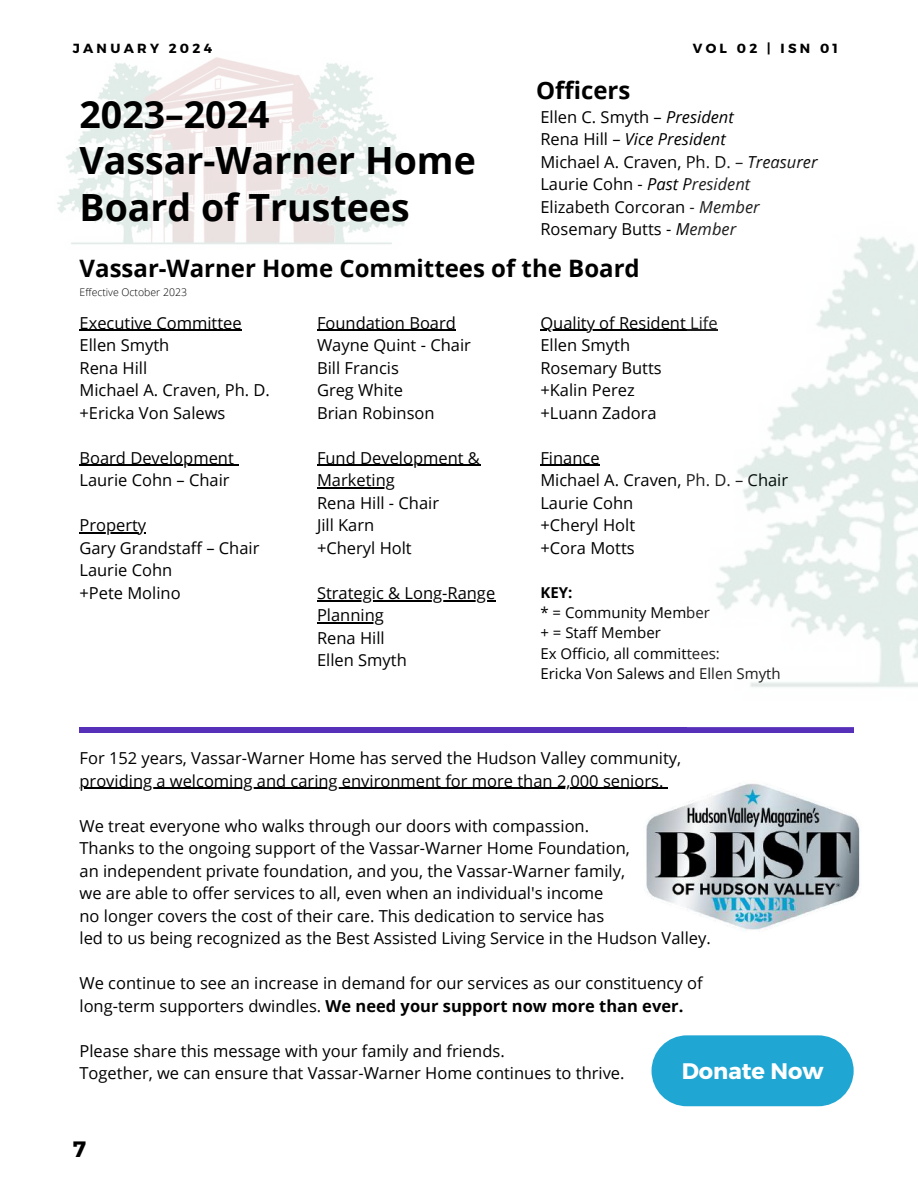
<style>
.page{position:relative;width:918px;height:1188px;background:#fff}
.page>*{position:absolute;margin:0;border:0;box-sizing:border-box;transform-origin:0 0}
.t1{font:700 37.5px/46.2px "Open Sans";color:#000}
.t2{font:700 24px "Open Sans";color:#000}
.t3{font:700 22.5px "Montserrat";color:#fff}
.t4{font:700 22.2px "Montserrat";color:#000}
.t5{font:16.5px/22.5px "Open Sans";color:#000}
.t6{font:15px/20.2px "Open Sans";color:#000}
.t7{font:700 15px "Open Sans";color:#000}
.t8{font:700 13.2px "Montserrat";letter-spacing:.25em;color:#000}
.t9{font:300 10.5px "Open Sans";color:#000}
.s1{font-style:italic}
.s2{font-weight:700}
</style>
<div class="page">
<div style="left:80px;top:727px;width:774px;height:6px;background:#5630b9"></div>
<img style="left:57px;top:57px;width:348px;height:187px">
<hr style="left:80px;top:330px;width:162px;height:1px;background:#000">
<hr style="left:317px;top:330px;width:139px;height:1px;background:#000">
<hr style="left:79px;top:465px;width:155px;height:1px;background:#000">
<hr style="left:540px;top:465px;width:60px;height:1px;background:#000">
<hr style="left:317px;top:465px;width:163px;height:1px;background:#000">
<hr style="left:317px;top:487px;width:78px;height:2px;background:#000">
<hr style="left:540px;top:330px;width:178px;height:1px;background:#000">
<hr style="left:79px;top:532px;width:67px;height:2px;background:#000">
<hr style="left:317px;top:600px;width:178px;height:1px;background:#000">
<hr style="left:317px;top:622px;width:67px;height:2px;background:#000">
<img style="left:688px;top:237px;width:230px;height:491px">
<hr style="left:80px;top:788px;width:583px;height:1px;background:#000">
<div style="left:652px;top:1035px;width:202px;height:71px;background:#20a6d3;border-radius:35px"></div>
<img style="left:643px;top:783px;width:217px;height:148px">
<p class="t8" style="left:73px;top:39px;width:141px">JANUARY 2024</p>
<p class="t8" style="left:693px;top:39px;width:147px">VOL 02 | ISN 01</p>
<h1 class="t1" style="left:80px;top:91px;width:398px">2023–2024<br>Vassar-Warner Home<br>Board of Trustees</h1>
<h2 class="t2" style="left:536px;top:74px;width:96px">Officers</h2>
<p class="t5" style="left:540px;top:105px;width:279px">Ellen C. Smyth – <span class="s1">President<br></span>Rena Hill – <span class="s1">Vice President<br></span>Michael A. Craven, Ph. D. – <span class="s1">Treasurer<br></span>Laurie Cohn - <span class="s1">Past President<br></span>Elizabeth Corcoran - <span class="s1">Member<br></span>Rosemary Butts - <span class="s1">Member</span></p>
<h2 class="t2" style="left:80px;top:252px;width:562px">Vassar-Warner Home Committees of the Board</h2>
<p class="t9" style="left:80px;top:285px;width:109px">Effective October 2023</p>
<p class="t5" style="left:80px;top:311px;width:192px">Executive Committee<br>Ellen Smyth<br>Rena Hill<br>Michael A. Craven, Ph. D. +Ericka Von Salews</p>
<p class="t5" style="left:317px;top:311px;width:155px">Foundation Board<br>Wayne Quint - Chair<br>Bill Francis<br>Greg White<br>Brian Robinson</p>
<p class="t5" style="left:540px;top:311px;width:179px">Quality of Resident Life<br>Ellen Smyth<br>Rosemary Butts<br>+Kalin Perez<br>+Luann Zadora</p>
<p class="t5" style="left:79px;top:446px;width:156px">Board Development<br>Laurie Cohn – Chair</p>
<p class="t5" style="left:540px;top:446px;width:249px">Finance<br>Michael A. Craven, Ph. D. – Chair<br>Laurie Cohn<br>+Cheryl Holt<br>+Cora Motts</p>
<p class="t5" style="left:317px;top:446px;width:164px">Fund Development &amp;<br>Marketing<br>Rena Hill - Chair<br>Jill Karn<br>+Cheryl Holt</p>
<p class="t5" style="left:79px;top:514px;width:182px">Property<br>Gary Grandstaff – Chair<br>Laurie Cohn<br>+Pete Molino</p>
<p class="t5" style="left:317px;top:581px;width:180px">Strategic &amp; Long-Range<br>Planning<br>Rena Hill<br>Ellen Smyth</p>
<p class="t7" style="left:540px;top:582px;width:33px">KEY:</p>
<p class="t6" style="left:540px;top:602px;width:242px">* = Community Member<br>+ = Staff Member<br>Ex Officio, all committees:<br>Ericka Von Salews and Ellen Smyth</p>
<p class="t5" style="left:80px;top:746px;width:603px">For 152 years, Vassar-Warner Home has served the Hudson Valley community, providing a welcoming and caring environment for more than 2,000 seniors.</p>
<p class="t5" style="left:80px;top:814px;width:633px">We treat everyone who walks through our doors with compassion.<br>Thanks to the ongoing support of the Vassar-Warner Home Foundation,<br>an independent private foundation, and you, the Vassar-Warner family,<br>we are able to offer services to all, even when an individual's income<br>no longer covers the cost of their care. This dedication to service has<br>led to us being recognized as the Best Assisted Living Service in the Hudson Valley.</p>
<p class="t5" style="left:80px;top:971px;width:625px">We continue to see an increase in demand for our services as our constituency of long-term supporters dwindles. <span class="s2">We need your support now more than ever.</span></p>
<p class="t5" style="left:80px;top:1039px;width:547px">Please share this message with your family and friends.<br>Together, we can ensure that Vassar-Warner Home continues to thrive.</p>
<h3 class="t3" style="left:682px;top:1057px;width:143px">Donate Now</h3>
<h3 class="t4" style="left:73px;top:1135px;width:15px">7</h3>
</div>
